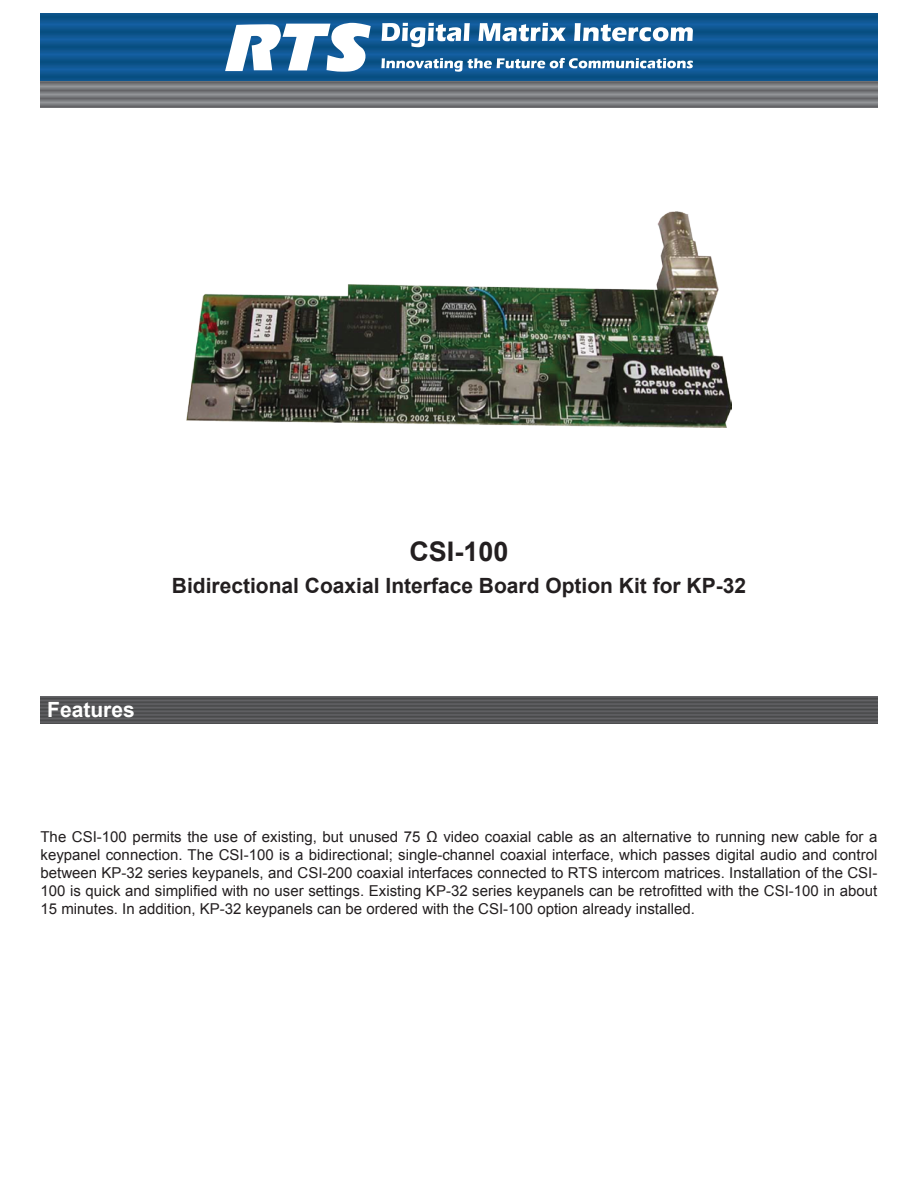
<style>
.page{position:relative;width:918px;height:1188px;background:#fff}
.page>*{position:absolute;margin:0;border:0;box-sizing:border-box;transform-origin:0 0}
.Product_Name{font:700 27px "Arial";color:#231f20}
.Product_Subcategory{font:700 21px "Arial";color:#231f20}
.t1{font:700 21px "Arial";color:#fff}
.Description{font:15px/18px "Arial";color:#231f20;text-align:justify}
</style>
<div class="page">
<img style="left:187px;top:211px;width:544px;height:216px">
<svg style="left:40px;top:696px;width:838px;height:27px;background:#555558"></svg>
<div style="left:40px;top:81px;width:838px;height:27px;background:linear-gradient(to right,#7b7c7f,#7b7c7f)"></div>
<svg style="left:40px;top:14px;width:838px;height:67px;background:#0d558e"></svg>
<svg style="left:225px;top:23px;width:146px;height:49px"></svg>
<svg style="left:382px;top:23px;width:88px;height:24px"></svg>
<svg style="left:478px;top:23px;width:88px;height:18px"></svg>
<svg style="left:574px;top:23px;width:119px;height:18px"></svg>
<svg style="left:381px;top:58px;width:312px;height:14px"></svg>
<p class="Product_Name" style="left:409px;top:534px;width:101px">CSI-100</p>
<p class="Product_Subcategory" style="left:172px;top:572px;width:576px">Bidirectional Coaxial Interface Board Option Kit for KP-32</p>
<p class="t1" style="left:47px;top:696px;width:89px">Features</p>
<p class="Description" style="left:40px;top:827px;width:838px">The CSI-100 permits the use of existing, but unused 75 Ω video coaxial cable as an alternative to running new cable for a keypanel connection. The CSI-100 is a bidirectional; single-channel coaxial interface, which passes digital audio and control between KP-32 series keypanels, and CSI-200 coaxial interfaces connected to RTS intercom matrices. Installation of the CSI-100 is quick and simplified with no user settings. Existing KP-32 series keypanels can be retrofitted with the CSI-100 in about 15 minutes. In addition, KP-32 keypanels can be ordered with the CSI-100 option already installed.</p>
</div>
